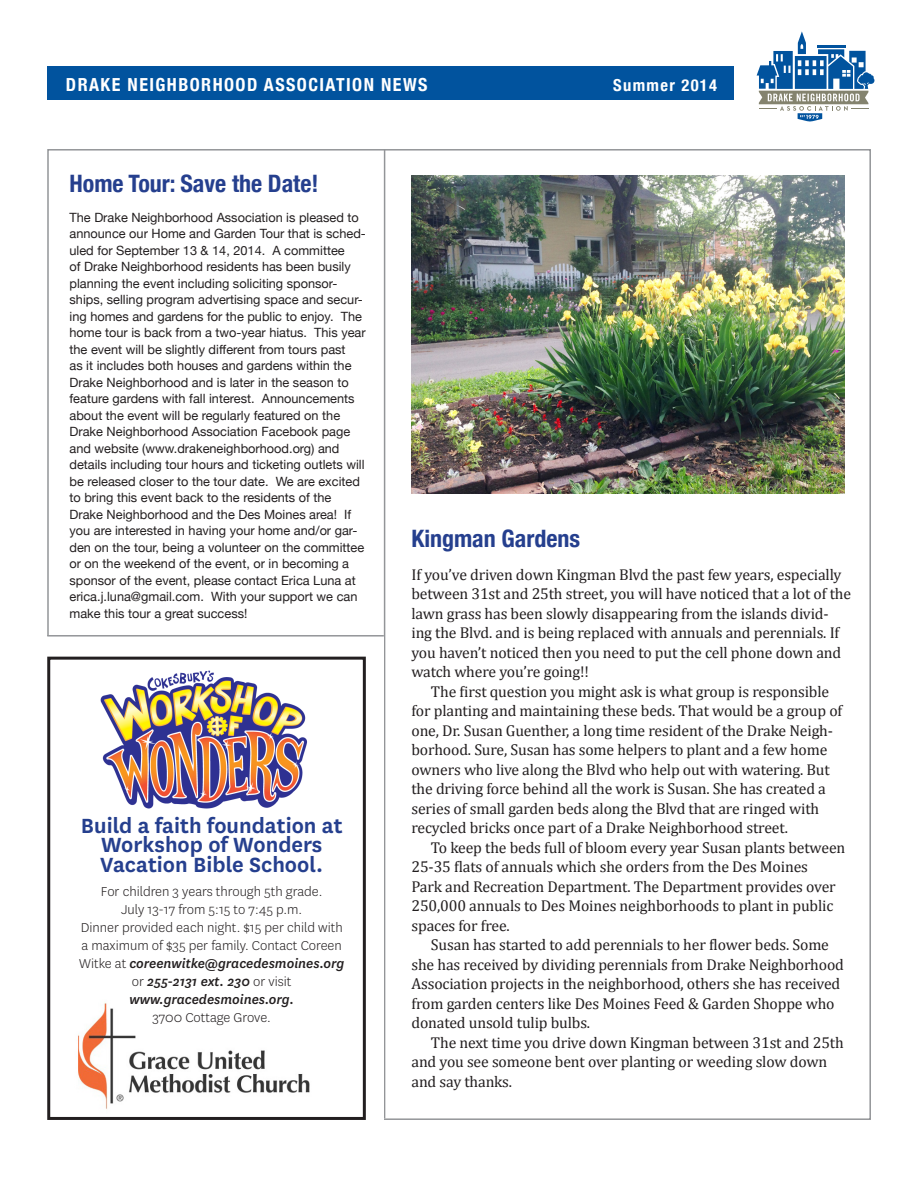
<style>
.page{position:relative;width:918px;height:1188px;background:#fff}
.page>*{position:absolute;margin:0;border:0;box-sizing:border-box;transform-origin:0 0}
.t1{font:600 24px/19.5px "National";color:#253f8e;text-align:center}
.t2{font:700 condensed 24px "Helvetica Neue";color:#253f8e}
.t3{font:700 condensed 18px "Helvetica Neue";letter-spacing:.08em;color:#fff}
.t4{font:700 condensed 16.5px "Helvetica Neue";letter-spacing:.08em;color:#fff}
.t5{font:15.75px "Cambria";letter-spacing:-.01em;color:#231f20}
.t6{font:300 15px/18px "National";color:#231f20;text-align:center}
.t7{font:12.75px/16.5px "Helvetica Neue";color:#231f20}
.s1{font-weight:500;font-style:italic}
</style>
<div class="page">
<div style="left:47px;top:66px;width:686px;height:34px;background:#01539e"></div>
<svg style="left:757px;top:31px;width:117px;height:91px"></svg>
<hr style="left:384px;top:149px;width:1px;height:969px;background:#939598">
<img style="left:411px;top:176px;width:434px;height:317px">
<div style="left:47px;top:657px;width:319px;height:463px;border:3px solid #231f20"></div>
<hr style="left:47px;top:635px;width:337px;height:2px;background:#939598">
<img style="left:100px;top:670px;width:207px;height:139px">
<img style="left:78px;top:1002px;width:232px;height:108px">
<p class="t3" style="left:66px;top:69px;width:363px">DRAKE NEIGHBORHOOD ASSOCIATION NEWS</p>
<p class="t4" style="left:613px;top:71px;width:105px">Summer 2014</p>
<p class="t2" style="left:70px;top:163px;width:251px">Home Tour: Save the Date!</p>
<p class="t7" style="left:70px;top:209px;width:298px">The Drake Neighborhood Association is pleased to announce our Home and Garden Tour that is sched&shy;uled for September 13 &amp; 14, 2014. A committee<br>of Drake Neighborhood residents has been busily planning the event including soliciting sponsor&shy;ships, selling program advertising space and secur&shy;ing homes and gardens for the public to enjoy. The home tour is back from a two-year hiatus. This year the event will be slightly different from tours past<br>as it includes both houses and gardens within the Drake Neighborhood and is later in the season to feature gardens with fall interest. Announcements about the event will be regularly featured on the Drake Neighborhood Association Facebook page and website (www.drakeneighborhood.org) and details including tour hours and ticketing outlets will be released closer to the tour date. We are excited to bring this event back to the residents of the Drake Neighborhood and the Des Moines area! If you are interested in having your home and/or gar&shy;den on the tour, being a volunteer on the committee or on the weekend of the event, or in becoming a sponsor of the event, please contact Erica Luna at erica.j.luna@gmail.com. With your support we can make this tour a great success!</p>
<p class="t1" style="left:81px;top:814px;width:263px">Build a faith foundation at<br>Workshop of Wonders<br>Vacation Bible School.</p>
<p class="t6" style="left:79px;top:882px;width:266px">For children 3 years through 5th grade.<br>July 13-17 from 5:15 to 7:45 p.m.<br>Dinner provided each night. $15 per child with a maximum of $35 per family. Contact Coreen Witke at <span class="s1">coreenwitke@gracedesmoines.org </span>or <span class="s1">255-2131 ext. 230</span> or visit <span class="s1">www.gracedesmoines.org.<br></span>3700 Cottage Grove.</p>
<p class="t2" style="left:411px;top:518px;width:170px">Kingman Gardens</p>
<p class="t5" style="left:411px;top:565px;width:432px">If you’ve driven down Kingman Blvd the past few years, especially</p>
<p class="t5" style="left:411px;top:585px;width:441px">between 31st and 25th street, you will have noticed that a lot of the</p>
<p class="t5" style="left:411px;top:604px;width:419px">lawn grass has been slowly disappearing from the islands divid-</p>
<p class="t5" style="left:411px;top:624px;width:429px">ing the Blvd. and is being replaced with annuals and perennials. If</p>
<p class="t5" style="left:411px;top:643px;width:431px">you haven’t noticed then you need to put the cell phone down and</p>
<p class="t5" style="left:411px;top:663px;width:179px">watch where you’re going!!</p>
<p class="t5" style="left:431px;top:682px;width:400px">The first question you might ask is what group is responsible</p>
<p class="t5" style="left:411px;top:702px;width:432px">for planting and maintaining these beds. That would be a group of</p>
<p class="t5" style="left:411px;top:721px;width:423px">one, Dr. Susan Guenther, a long time resident of the Drake Neigh-</p>
<p class="t5" style="left:411px;top:741px;width:417px">borhood. Sure, Susan has some helpers to plant and a few home</p>
<p class="t5" style="left:411px;top:760px;width:420px">owners who live along the Blvd who help out with watering. But</p>
<p class="t5" style="left:411px;top:780px;width:416px">the driving force behind all the work is Susan. She has created a</p>
<p class="t5" style="left:411px;top:799px;width:409px">series of small garden beds along the Blvd that are ringed with</p>
<p class="t5" style="left:411px;top:819px;width:378px">recycled bricks once part of a Drake Neighborhood street.</p>
<p class="t5" style="left:431px;top:838px;width:416px">To keep the beds full of bloom every year Susan plants between</p>
<p class="t5" style="left:411px;top:858px;width:398px">25-35 flats of annuals which she orders from the Des Moines</p>
<p class="t5" style="left:411px;top:877px;width:426px">Park and Recreation Department. The Department provides over</p>
<p class="t5" style="left:411px;top:897px;width:423px">250,000 annuals to Des Moines neighborhoods to plant in public</p>
<p class="t5" style="left:411px;top:916px;width:100px">spaces for free.</p>
<p class="t5" style="left:431px;top:936px;width:399px">Susan has started to add perennials to her flower beds. Some</p>
<p class="t5" style="left:411px;top:955px;width:434px">she has received by dividing perennials from Drake Neighborhood</p>
<p class="t5" style="left:411px;top:975px;width:430px">Association projects in the neighborhood, others she has received</p>
<p class="t5" style="left:411px;top:994px;width:425px">from garden centers like Des Moines Feed &amp; Garden Shoppe who</p>
<p class="t5" style="left:411px;top:1014px;width:180px">donated unsold tulip bulbs.</p>
<p class="t5" style="left:431px;top:1033px;width:414px">The next time you drive down Kingman between 31st and 25th</p>
<p class="t5" style="left:411px;top:1053px;width:417px">and you see someone bent over planting or weeding slow down</p>
<p class="t5" style="left:411px;top:1072px;width:102px">and say thanks.</p>
</div>
